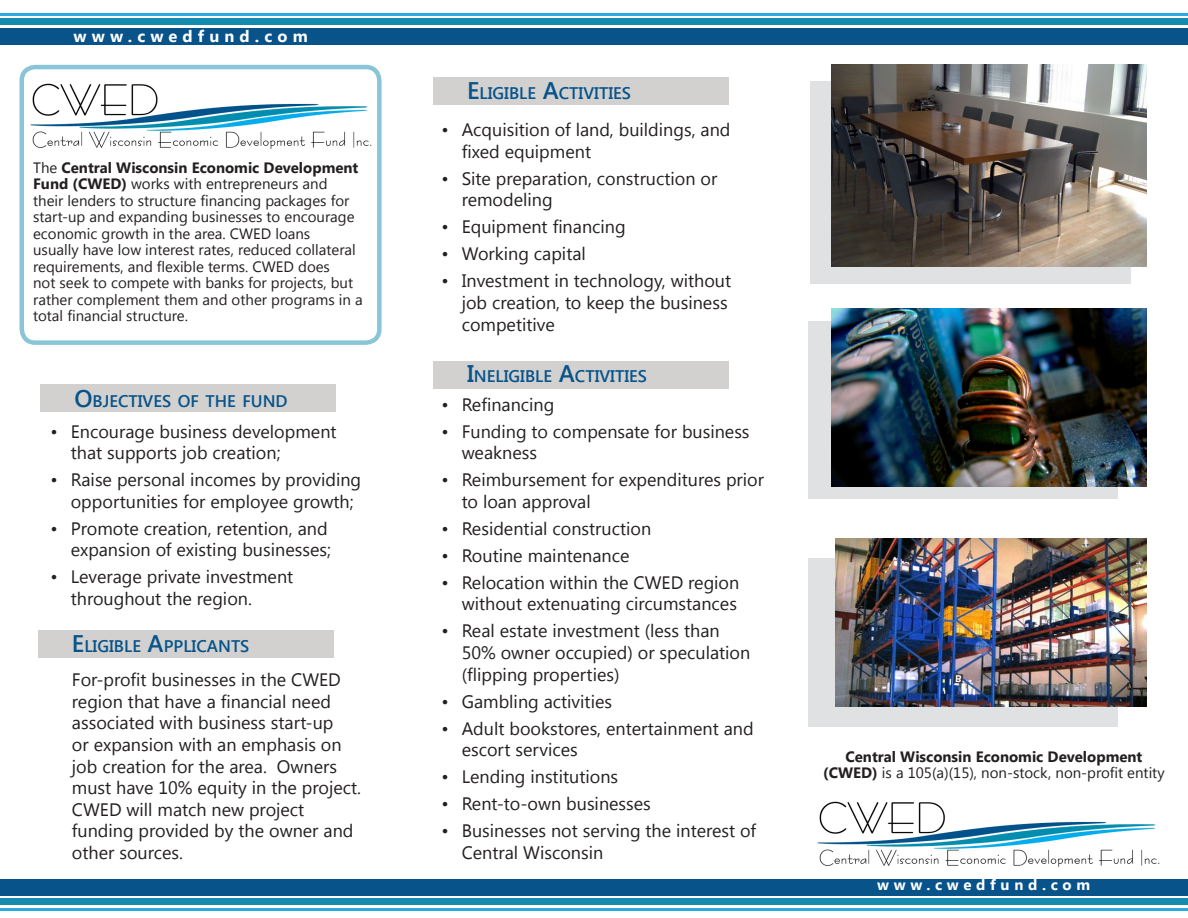
<style>
.page{position:relative;width:1188px;height:918px;background:#fff}
.page>*{position:absolute;margin:0;border:0;box-sizing:border-box;transform-origin:0 0}
.t1{font:18px/21.6px "Segoe UI";color:#231f20}
.t2{font:600 16.8px "Segoe UI";color:#07538a}
.t3{font:700 16.5px "Segoe UI";letter-spacing:.31em;color:#fff}
.t4{font:15px/16.5px "Segoe UI";color:#231f20}
.t5{font:700 15px/16.5px "Segoe UI";color:#231f20;text-align:center}
.t6{font:700 15px "Segoe UI";letter-spacing:.31em;color:#fff}
.s1{font-weight:700}
.s2{font-size:24px}
.s3{font-weight:400}
</style>
<div class="page">
<div style="left:0;top:879px;width:1188px;height:16px;background:#07538a"></div>
<div style="left:0;top:898px;width:1188px;height:7px;background:#148cb0"></div>
<hr style="left:0;top:908px;width:1188px;height:2px;background:#2baae1">
<div style="left:0;top:28px;width:1188px;height:16px;background:#07538a"></div>
<div style="left:0;top:18px;width:1188px;height:7px;background:#148cb0"></div>
<hr style="left:0;top:13px;width:1188px;height:2px;background:#2baae1">
<div style="left:40px;top:384px;width:296px;height:28px;background:#d2d1cf"></div>
<div style="left:20px;top:65px;width:362px;height:280px;border:4px solid #148cb0;border-radius:14px"></div>
<div style="left:38px;top:630px;width:295px;height:27px;background:#d2d1cf"></div>
<div style="left:433px;top:77px;width:295px;height:28px;background:#d2d1cf"></div>
<div style="left:433px;top:362px;width:295px;height:27px;background:#d2d1cf"></div>
<div style="left:810px;top:81px;width:321px;height:202px;background:#e0e1e3"></div>
<div style="left:808px;top:558px;width:310px;height:168px;background:#e0e1e3"></div>
<div style="left:808px;top:322px;width:310px;height:177px;background:#e0e1e3"></div>
<img style="left:30px;top:83px;width:342px;height:66px">
<img style="left:818px;top:801px;width:342px;height:66px">
<img style="left:836px;top:539px;width:310px;height:168px">
<img style="left:831px;top:308px;width:315px;height:178px">
<img style="left:831px;top:65px;width:315px;height:202px">
<p class="t3" style="left:74px;top:24px;width:236px">www.cwedfund.com</p>
<p class="t4" style="left:33px;top:158px;width:331px">The <span class="s1">Central Wisconsin Economic Development Fund (CWED)</span> works with entrepreneurs and<br>their lenders to structure financing packages for start-up and expanding businesses to encourage economic growth in the area. CWED loans<br>usually have low interest rates, reduced collateral requirements, and flexible terms. CWED does<br>not seek to compete with banks for projects, but rather complement them and other programs in a total financial structure.</p>
<p class="t2" style="left:74px;top:389px;width:215px"><span class="s2">O</span>BJECTIVES OF THE FUND</p>
<p class="t1" style="left:71px;top:420px;width:267px;text-indent:-20px">• Encourage business development that supports job creation;</p>
<p class="t1" style="left:71px;top:468px;width:292px;text-indent:-20px">• Raise personal incomes by providing opportunities for employee growth;</p>
<p class="t1" style="left:50px;top:517px;width:282px;text-align:right">• Promote creation, retention, and expansion of existing businesses;</p>
<p class="t1" style="left:71px;top:565px;width:224px;text-indent:-20px">• Leverage private investment throughout the region.</p>
<p class="t2" style="left:72px;top:635px;width:179px"><span class="s2">E</span> LIGIBLE <span class="s2">A</span>PPLICANTS</p>
<p class="t1" style="left:72px;top:668px;width:291px">For-profit businesses in the CWED region that have a financial need associated with business start-up<br>or expansion with an emphasis on job creation for the area. Owners must have 10% equity in the project.<br>CWED will match new project funding provided by the owner and other sources.</p>
<p class="t2" style="left:467px;top:81px;width:165px"><span class="s2">E</span> LIGIBLE <span class="s2">A</span>CTIVITIES</p>
<p class="t1" style="left:462px;top:118px;width:270px;text-indent:-20px">• Acquisition of land, buildings, and fixed equipment</p>
<p class="t1" style="left:462px;top:167px;width:257px;text-indent:-20px">• Site preparation, construction or remodeling</p>
<p class="t1" style="left:441px;top:215px;width:186px">• Equipment financing</p>
<p class="t1" style="left:441px;top:242px;width:146px">• Working capital</p>
<p class="t1" style="left:462px;top:269px;width:271px;text-indent:-20px">• Investment in technology, without job creation, to keep the business competitive</p>
<p class="t2" style="left:467px;top:365px;width:182px"><span class="s2">I</span>NELIGIBLE <span class="s2">A</span>CTIVITIES</p>
<p class="t1" style="left:441px;top:393px;width:114px">• Refinancing</p>
<p class="t1" style="left:462px;top:420px;width:289px;text-indent:-20px">• Funding to compensate for business weakness</p>
<p class="t1" style="left:462px;top:468px;width:304px;text-indent:-20px">• Reimbursement for expenditures prior to loan approval</p>
<p class="t1" style="left:441px;top:517px;width:211px">• Residential construction</p>
<p class="t1" style="left:441px;top:544px;width:190px">• Routine maintenance</p>
<p class="t1" style="left:441px;top:571px;width:299px;text-align:right">• Relocation within the CWED region without extenuating circumstances</p>
<p class="t1" style="left:462px;top:619px;width:290px;text-indent:-20px">• Real estate investment (less than<br>50% owner occupied) or speculation (flipping properties)</p>
<p class="t1" style="left:441px;top:690px;width:172px">• Gambling activities</p>
<p class="t1" style="left:462px;top:717px;width:294px;text-indent:-20px">• Adult bookstores, entertainment and escort services</p>
<p class="t1" style="left:441px;top:765px;width:178px">• Lending institutions</p>
<p class="t1" style="left:441px;top:792px;width:211px">• Rent-to-own businesses</p>
<p class="t1" style="left:462px;top:819px;width:296px;text-indent:-20px">• Businesses not serving the interest of<br>Central Wisconsin</p>
<p class="t5" style="left:823px;top:747px;width:343px">Central Wisconsin Economic Development (CWED) <span class="s3">is a 105(a)(15), non-stock, non-profit entity</span></p>
<p class="t6" style="left:877px;top:874px;width:214px">www.cwedfund.com</p>
</div>
